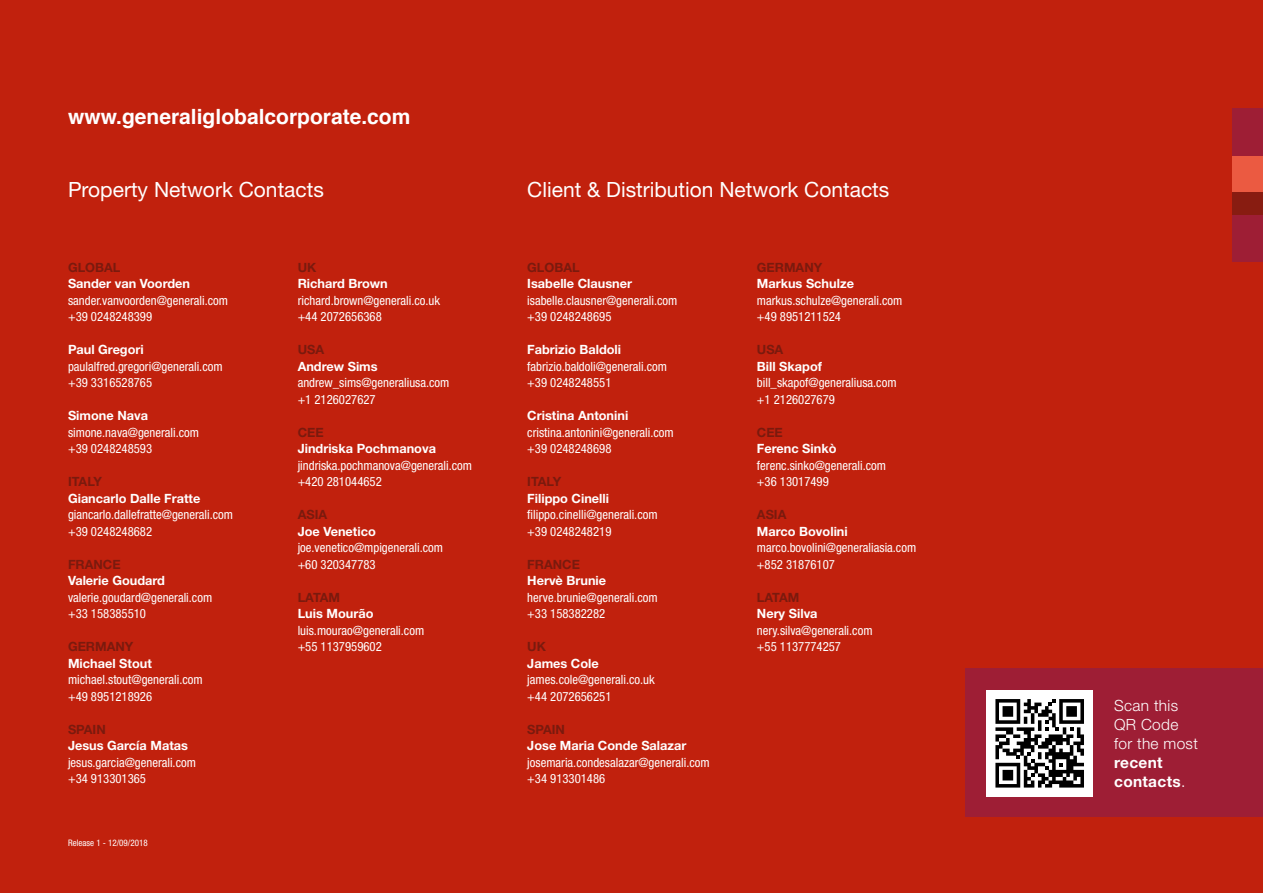
<style>
.page{position:relative;width:1263px;height:893px;background:#c1210d}
.page>*{position:absolute;margin:0;border:0;box-sizing:border-box;transform-origin:0 0}
.t1{font:21px "Helvetica Neue LT Std";color:#fff}
.t2{font:700 21px "Helvetica";color:#fff}
.t3{font:300 15.45px/19.2px "Helvetica Neue LT Std";letter-spacing:.02em;color:#fff}
.t4{font:700 15.45px/19.2px "Helvetica Neue LT Std";letter-spacing:.02em;color:#fff}
.t5{font:condensed 12.75px/16.5px "Helvetica Neue LT Std";color:#fff}
.t6{font:700 12.75px "Helvetica Neue LT Std";color:#fff}
.t7{font:700 12.75px "Helvetica Neue LT Std";color:#7a1a0d}
.t8{font:condensed 9px "Helvetica Neue LT Std";color:#fff}
.s1{font-weight:300}
</style>
<div class="page">
<div style="left:1232px;top:215px;width:31px;height:47px;background:#9e1e35"></div>
<div style="left:1232px;top:109px;width:31px;height:47px;background:#9e1e35"></div>
<div style="left:1232px;top:191px;width:31px;height:24px;background:#881c11"></div>
<div style="left:1232px;top:156px;width:31px;height:35px;background:#eb5a41"></div>
<div style="left:965px;top:668px;width:298px;height:148px;background:#9e1e35"></div>
<div style="left:986px;top:690px;width:107px;height:106px;background:#fff"></div>
<svg style="left:995px;top:699px;width:89px;height:89px"></svg>
<h1 class="t2" style="left:68px;top:100px;width:344px">www.generaliglobalcorporate.com</h1>
<h1 class="t1" style="left:68px;top:177px;width:257px">Property Network Contacts</h1>
<p class="t7" style="left:68px;top:259px;width:54px">GLOBAL</p>
<p class="t6" style="left:68px;top:276px;width:124px">Sander van Voorden</p>
<p class="t5" style="left:68px;top:292px;width:162px">sander.vanvoorden@generali.com +39 0248248399</p>
<p class="t6" style="left:68px;top:342px;width:77px">Paul Gregori</p>
<p class="t5" style="left:68px;top:358px;width:156px">paulalfred.gregori@generali.com +39 3316528765</p>
<p class="t6" style="left:68px;top:408px;width:82px">Simone Nava</p>
<p class="t5" style="left:68px;top:424px;width:133px">simone.nava@generali.com +39 0248248593</p>
<p class="t7" style="left:68px;top:474px;width:35px">ITALY</p>
<p class="t6" style="left:68px;top:490px;width:134px">Giancarlo Dalle Fratte</p>
<p class="t5" style="left:68px;top:506px;width:167px">giancarlo.dallefratte@generali.com +39 0248248682</p>
<p class="t7" style="left:68px;top:556px;width:54px">FRANCE</p>
<p class="t6" style="left:68px;top:573px;width:99px">Valerie Goudard</p>
<p class="t5" style="left:68px;top:589px;width:146px">valerie.goudard@generali.com +33 158385510</p>
<p class="t7" style="left:68px;top:639px;width:67px">GERMANY</p>
<p class="t6" style="left:68px;top:655px;width:85px">Michael Stout</p>
<p class="t5" style="left:68px;top:671px;width:136px">michael.stout@generali.com +49 8951218926</p>
<p class="t7" style="left:68px;top:721px;width:39px">SPAIN</p>
<p class="t6" style="left:68px;top:738px;width:121px">Jesus García Matas</p>
<p class="t5" style="left:68px;top:754px;width:129px">jesus.garcia@generali.com +34 913301365</p>
<p class="t8" style="left:68px;top:838px;width:81px">Release 1 - 12/09/2018</p>
<p class="t7" style="left:298px;top:259px;width:20px">UK</p>
<p class="t6" style="left:298px;top:276px;width:92px">Richard Brown</p>
<p class="t5" style="left:298px;top:292px;width:144px">richard.brown@generali.co.uk +44 2072656368</p>
<p class="t7" style="left:298px;top:342px;width:28px">USA</p>
<p class="t6" style="left:298px;top:358px;width:82px">Andrew Sims</p>
<p class="t5" style="left:298px;top:374px;width:153px">andrew_sims@generaliusa.com +1 2126027627</p>
<p class="t7" style="left:298px;top:424px;width:27px">CEE</p>
<p class="t6" style="left:298px;top:441px;width:140px">Jindriska Pochmanova</p>
<p class="t5" style="left:298px;top:457px;width:176px">jindriska.pochmanova@generali.com +420 281044652</p>
<p class="t7" style="left:298px;top:507px;width:31px">ASIA</p>
<p class="t6" style="left:298px;top:523px;width:80px">Joe Venetico</p>
<p class="t5" style="left:298px;top:539px;width:147px">joe.venetico@mpigenerali.com +60 320347783</p>
<p class="t7" style="left:298px;top:589px;width:44px">LATAM</p>
<p class="t6" style="left:298px;top:606px;width:77px">Luis Mourão</p>
<p class="t5" style="left:298px;top:622px;width:128px">luis.mourao@generali.com +55 1137959602</p>
<h1 class="t1" style="left:527px;top:177px;width:364px">Client &amp; Distribution Network Contacts</h1>
<p class="t7" style="left:527px;top:259px;width:54px">GLOBAL</p>
<p class="t6" style="left:527px;top:276px;width:106px">Isabelle Clausner</p>
<p class="t5" style="left:527px;top:292px;width:152px">isabelle.clausner@generali.com +39 0248248695</p>
<p class="t6" style="left:527px;top:342px;width:95px">Fabrizio Baldoli</p>
<p class="t5" style="left:527px;top:358px;width:141px">fabrizio.baldoli@generali.com +39 0248248551</p>
<p class="t6" style="left:527px;top:408px;width:103px">Cristina Antonini</p>
<p class="t5" style="left:527px;top:424px;width:148px">cristina.antonini@generali.com +39 0248248698</p>
<p class="t7" style="left:527px;top:474px;width:35px">ITALY</p>
<p class="t6" style="left:527px;top:490px;width:83px">Filippo Cinelli</p>
<p class="t5" style="left:527px;top:506px;width:132px">filippo.cinelli@generali.com +39 0248248219</p>
<p class="t7" style="left:527px;top:556px;width:54px">FRANCE</p>
<p class="t6" style="left:527px;top:573px;width:80px">Hervè Brunie</p>
<p class="t5" style="left:527px;top:589px;width:132px">herve.brunie@generali.com +33 158382282</p>
<p class="t7" style="left:527px;top:639px;width:20px">UK</p>
<p class="t6" style="left:527px;top:655px;width:73px">James Cole</p>
<p class="t5" style="left:527px;top:671px;width:129px">james.cole@generali.co.uk +44 2072656251</p>
<p class="t7" style="left:527px;top:721px;width:39px">SPAIN</p>
<p class="t6" style="left:527px;top:738px;width:161px">Jose Maria Conde Salazar</p>
<p class="t5" style="left:527px;top:754px;width:184px">josemaria.condesalazar@generali.com +34 913301486</p>
<p class="t7" style="left:757px;top:259px;width:67px">GERMANY</p>
<p class="t6" style="left:757px;top:276px;width:99px">Markus Schulze</p>
<p class="t5" style="left:757px;top:292px;width:147px">markus.schulze@generali.com +49 8951211524</p>
<p class="t7" style="left:757px;top:342px;width:28px">USA</p>
<p class="t6" style="left:757px;top:358px;width:67px">Bill Skapof</p>
<p class="t5" style="left:757px;top:374px;width:141px">bill_skapof@generaliusa.com +1 2126027679</p>
<p class="t7" style="left:757px;top:424px;width:27px">CEE</p>
<p class="t6" style="left:757px;top:441px;width:81px">Ferenc Sinkò</p>
<p class="t5" style="left:757px;top:457px;width:131px">ferenc.sinko@generali.com +36 13017499</p>
<p class="t7" style="left:757px;top:507px;width:31px">ASIA</p>
<p class="t6" style="left:757px;top:523px;width:92px">Marco Bovolini</p>
<p class="t5" style="left:757px;top:539px;width:161px">marco.bovolini@generaliasia.com +852 31876107</p>
<p class="t7" style="left:757px;top:589px;width:44px">LATAM</p>
<p class="t6" style="left:757px;top:606px;width:62px">Nery Silva</p>
<p class="t5" style="left:757px;top:622px;width:117px">nery.silva@generali.com +55 1137774257</p>
<p class="t3" style="left:1114px;top:695px;width:85px">Scan this<br>QR Code for the most</p>
<p class="t4" style="left:1114px;top:752px;width:73px">recent contacts<span class="s1">.</span></p>
</div>
